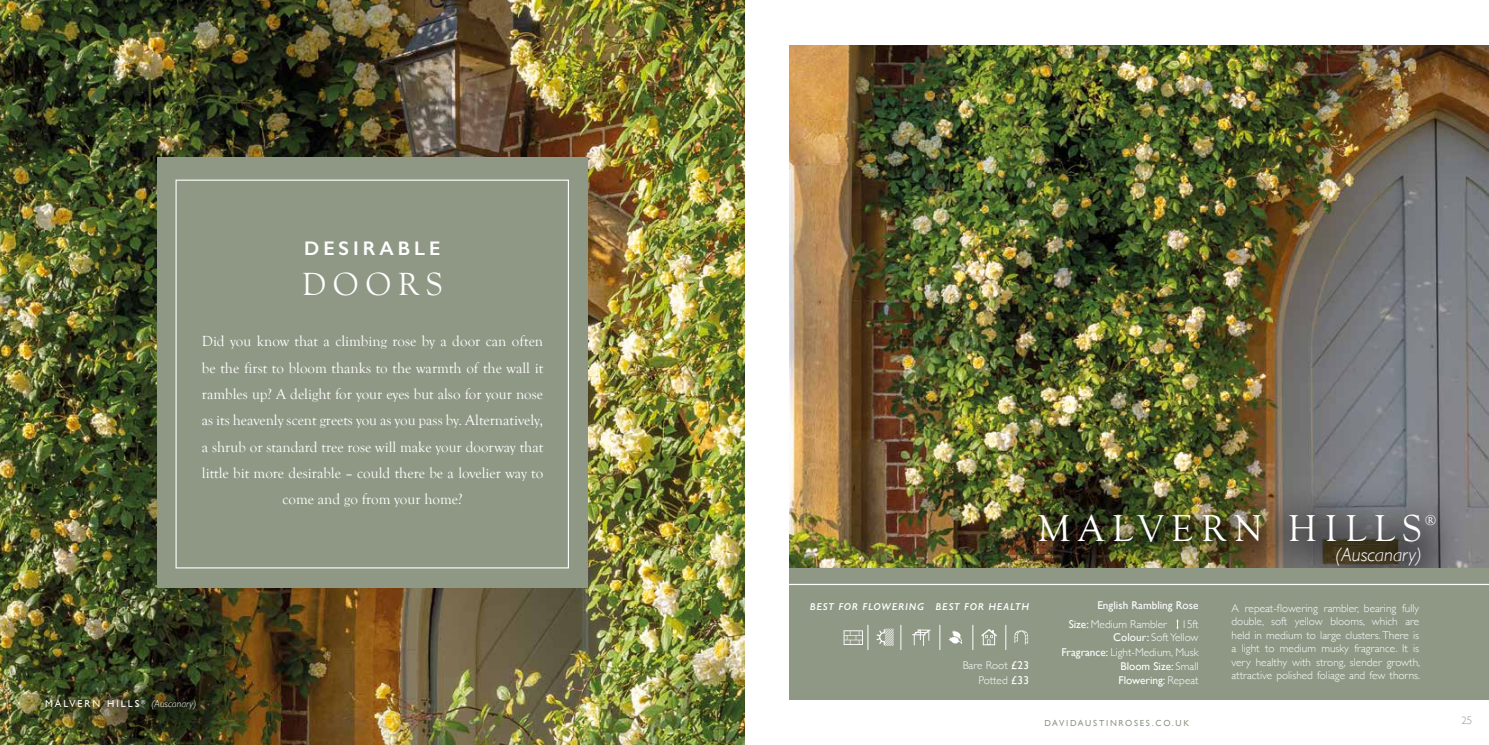
<style>
.page{position:relative;width:1489px;height:745px;background:#fff}
.page>*{position:absolute;margin:0;border:0;box-sizing:border-box;transform-origin:0 0}
.t1{font:38.5px "Goudy Old Style T";letter-spacing:.2em;color:#fff}
.t2{font:33px "Goudy Old Style T";letter-spacing:.2em;color:#fff}
.t3{font:600 19.75px "Gill Sans";letter-spacing:.2em;color:#fff}
.t4{font:italic 300 19.25px "Gill Sans";color:#fff}
.t5{font:15px/26.2px "Goudy Old Style T";color:#fff;text-align:center}
.t6{font:14.62px "Goudy Old Style T";color:#fff}
.t7{font:300 11.25px/13.5px "Gill Sans";color:#fff;text-align:right}
.t8{font:11.25px/18.6px "Gill Sans";color:#fff}
.t9{font:300 10.88px "Gill Sans";color:#8e9885}
.t10{font:italic 600 10px "Gill Sans";letter-spacing:.08em;color:#fff}
.t11{font:10px "Gill Sans";letter-spacing:.2em;color:#fff}
.t12{font:8.75px "Gill Sans";letter-spacing:.2em;color:#8e9885}
.s1{font-weight:300;font-style:italic}
.s2{font-weight:400}
.s3{font-weight:300}
</style>
<div class="page">
<img style="left:0;top:0;width:744px;height:744px">
<div style="left:14px;top:667px;width:217px;height:77px;background:#000;opacity:.75"></div>
<img style="left:789px;top:45px;width:699px;height:523px">
<div style="left:1009px;top:483px;width:456px;height:126px;background:#000;opacity:.75"></div>
<div style="left:157px;top:157px;width:430px;height:430px;background:#8e9885"></div>
<div style="left:175px;top:179px;width:394px;height:389px;border:1px solid #fff"></div>
<div style="left:789px;top:568px;width:699px;height:131px;background:#8e9885"></div>
<svg style="left:1176px;top:619px;width:2px;height:10px"></svg>
<svg style="left:900px;top:625px;width:1px;height:24px"></svg>
<svg style="left:939px;top:625px;width:1px;height:24px"></svg>
<svg style="left:972px;top:625px;width:1px;height:24px"></svg>
<svg style="left:1005px;top:625px;width:1px;height:24px"></svg>
<svg style="left:843px;top:625px;width:25px;height:24px"></svg>
<svg style="left:876px;top:628px;width:18px;height:18px"></svg>
<svg style="left:912px;top:629px;width:18px;height:16px"></svg>
<svg style="left:948px;top:630px;width:14px;height:13px"></svg>
<svg style="left:981px;top:629px;width:15px;height:15px"></svg>
<svg style="left:1014px;top:630px;width:14px;height:14px"></svg>
<hr style="left:774px;top:583px;width:714px;height:1px;background:#fff">
<h3 class="t3" style="left:304px;top:236px;width:138px">DESIRABLE</h3>
<h2 class="t2" style="left:302px;top:266px;width:142px">DOORS</h2>
<p class="t5" style="left:202px;top:328px;width:343px">Did you know that a climbing rose by a door can often be the first to bloom thanks to the warmth of the wall it rambles up? A delight for your eyes but also for your nose as its heavenly scent greets you as you pass by. Alternatively, a shrub or standard tree rose will make your doorway that little bit more desirable – could there be a lovelier way to come and go from your home?</p>
<p class="t11" style="left:45px;top:697px;width:153px">MALVERN HILLS <sup>®</sup> <span class="s1">(Auscanary)</span></p>
<h1 class="t1" style="left:1037px;top:506px;width:385px">MALVERN HILLS</h1>
<h3 class="t4" style="left:1335px;top:543px;width:88px">(Auscanary)</h3>
<p class="t6" style="left:1425px;top:511px;width:13px">®</p>
<p class="t10" style="left:809px;top:600px;width:221px">BEST FOR FLOWERING BEST FOR HEALTH</p>
<p class="t7" style="left:962px;top:656px;width:68px;line-height:15px">Bare Root <span class="s2">£23<br></span>Potted <span class="s2">£33</span></p>
<p class="t8" style="left:1068px;top:595px;width:131px;text-indent:29px">English Rambling Rose<br>Size: <span class="s3">Medium Rambler</span></p>
<p class="t7" style="left:1061px;top:616px;width:139px;line-height:14px">15ft<br><span class="s2">Colour:</span> Soft Yellow<br><span class="s2">Fragrance:</span> Light-Medium, Musk<br><span class="s2">Bloom Size:</span> Small<br><span class="s2">Flowering:</span> Repeat</p>
<p class="t7" style="left:1231px;top:600px;width:190px;text-align:justify">A repeat-flowering rambler, bearing fully double, soft yellow blooms, which are held in medium to large clusters. There is a light to medium musky fragrance. It is very healthy with strong, slender growth, attractive polished foliage and few thorns.</p>
<p class="t12" style="left:1044px;top:717px;width:146px">DAVIDAUSTINROSES.CO.UK</p>
<p class="t9" style="left:1461px;top:711px;width:12px">25</p>
</div>
